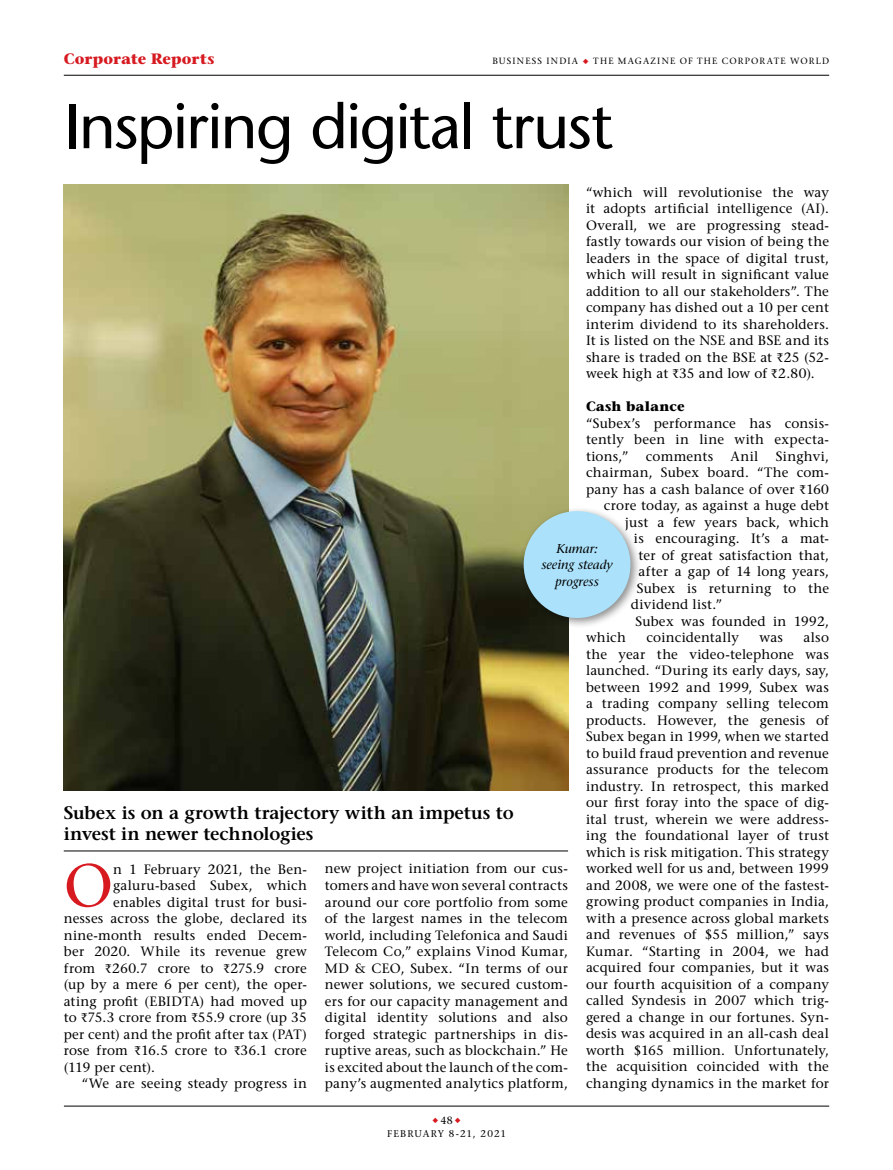
<style>
.page{position:relative;width:893px;height:1170px;background:#fff}
.page>*{position:absolute;margin:0;border:0;box-sizing:border-box;transform-origin:0 0}
.t1{font:500 63px "Stone Sans Std";letter-spacing:-.025em;color:#000}
.t2{font:500 60.6px "Stone Serif Std";color:#d71920}
.t3{font:600 18px/21px "Stone Serif Std";letter-spacing:-.005em;color:#000}
.t4{font:700 15px "Stone Serif Std";letter-spacing:.005em;color:#d71920}
.t5{font:500 13.5px/16.5px "Stone Serif Std";letter-spacing:.015em;color:#000;text-align:justify}
.t6{font:700 13.5px "Stone Serif Std";letter-spacing:.03em;color:#000}
.t7{font:italic 500 12.75px/16.5px "Stone Serif Std";color:#000;text-align:center}
.t8{font:500 10.5px "Stone Serif Std";color:#000}
.t9{font:500 9.75px "Stone Serif Std";letter-spacing:.11em;color:#000}
.t10{font:500 9px "Stone Serif Std";letter-spacing:.135em;color:#000}
.s1{color:#d71920}
.s2{font-family:"ITF Rupee";font-weight:400}
</style>
<div class="page">
<hr style="left:64px;top:75px;width:765px;height:1px;background:#000">
<hr style="left:64px;top:1105px;width:765px;height:1px;background:#000">
<img style="left:64px;top:185px;width:504px;height:606px">
<hr style="left:64px;top:850px;width:504px;height:1px;background:#000">
<div style="left:518px;top:506px;width:123px;height:123px;background:#000;opacity:.45"></div>
<div style="left:524px;top:511px;width:106px;height:107px;background:#abe1fa;border-radius:50%"></div>
<p class="t4" style="left:64px;top:49px;width:152px">Corporate Reports</p>
<p class="t10" style="left:492px;top:55px;width:338px">Business India <span class="s1">◆</span> the magazine of the corporate world</p>
<h1 class="t1" style="left:64px;top:89px;width:550px">Inspiring digital trust</h1>
<p class="t5" style="left:586px;top:184px;width:244px">“which will revolutionise the way it adopts artificial intelligence (AI).<br>Overall, we are progressing stead&shy;fastly towards our vision of being the leaders in the space of digital trust, which will result in significant value addition to all our stakeholders”. The company has dished out a 10 per cent interim dividend to its shareholders.<br>It is listed on the NSE and BSE and its share is traded on the BSE at <span class="s2">R</span>25 (52- week high at <span class="s2">R</span>35 and low of <span class="s2">R</span>2.80).</p>
<p class="t6" style="left:586px;top:398px;width:100px">Cash balance</p>
<p class="t5" style="left:586px;top:414px;width:244px">“Subex’s performance has consis&shy;tently been in line with expecta&shy;tions,”</p>
<p class="t5" style="left:646px;top:447px;width:69px">comments</p>
<p class="t5" style="left:731px;top:447px;width:29px">Anil</p>
<p class="t5" style="left:776px;top:447px;width:55px">Singhvi,</p>
<p class="t5" style="left:586px;top:464px;width:244px">chairman, Subex board. “The com-</p>
<p class="t5" style="left:586px;top:480px;width:244px">pany has a cash balance of over <span class="s2">R</span>160</p>
<p class="t5" style="left:604px;top:497px;width:227px">crore today, as against a huge debt</p>
<p class="t5" style="left:625px;top:513px;width:205px">just a few years back, which</p>
<p class="t5" style="left:634px;top:530px;width:196px">is encouraging. It’s a mat-</p>
<p class="t5" style="left:638px;top:546px;width:192px">ter of great satisfaction that,</p>
<p class="t5" style="left:638px;top:563px;width:192px">after a gap of 14 long years,</p>
<p class="t5" style="left:637px;top:579px;width:194px">Subex is returning to the</p>
<p class="t5" style="left:631px;top:596px;width:93px">dividend list.”</p>
<p class="t5" style="left:635px;top:612px;width:195px">Subex was founded in 1992,</p>
<p class="t5" style="left:586px;top:629px;width:42px">which</p>
<p class="t5" style="left:647px;top:629px;width:94px">coincidentally</p>
<p class="t5" style="left:759px;top:629px;width:25px">was</p>
<p class="t7" style="left:541px;top:540px;width:73px">Kumar: seeing steady progress</p>
<p class="t5" style="left:586px;top:629px;width:244px;text-indent:217px">also the year the video-telephone was launched. “During its early days, say, between 1992 and 1999, Subex was a trading company selling telecom products. However, the genesis of Subex began in 1999, when we started to build fraud prevention and revenue assurance products for the telecom industry. In retrospect, this marked our first foray into the space of dig&shy;ital trust, wherein we were address&shy;ing the foundational layer of trust which is risk mitigation. This strategy worked well for us and, between 1999 and 2008, we were one of the fastest&shy;growing product companies in India, with a presence across global markets and revenues of $55 million,” says Kumar. “Starting in 2004, we had acquired four companies, but it was our fourth acquisition of a company called Syndesis in 2007 which trig&shy;gered a change in our fortunes. Syn&shy;desis was acquired in an all-cash deal worth $165 million. Unfortunately, the acquisition coincided with the changing dynamics in the market for</p>
<h3 class="t3" style="left:64px;top:802px;width:451px">Subex is on a growth trajectory with an impetus to invest in newer technologies</h3>
<h2 class="t2" style="left:64px;top:849px;width:51px">O</h2>
<p class="t5" style="left:113px;top:860px;width:195px">n 1 February 2021, the Ben-</p>
<p class="t5" style="left:325px;top:860px;width:245px">new project initiation from our cus&shy;tomers and have won several contracts around our core portfolio from some of the largest names in the telecom world, including Telefonica and Saudi Telecom Co,” explains Vinod Kumar, MD &amp; CEO, Subex. “In terms of our newer solutions, we secured custom&shy;ers for our capacity management and digital identity solutions and also forged strategic partnerships in dis&shy;ruptive areas, such as blockchain.” He is excited about the launch of the com&shy;pany’s augmented analytics platform,</p>
<p class="t5" style="left:113px;top:877px;width:195px">galuru-based Subex, which</p>
<p class="t5" style="left:113px;top:893px;width:195px">enables digital trust for busi-</p>
<p class="t5" style="left:64px;top:910px;width:245px">nesses across the globe, declared its</p>
<p class="t5" style="left:64px;top:926px;width:245px">nine-month results ended Decem-</p>
<p class="t5" style="left:64px;top:943px;width:245px">ber 2020. While its revenue grew</p>
<p class="t5" style="left:64px;top:959px;width:245px">from <span class="s2">R</span>260.7 crore to <span class="s2">R</span>275.9 crore</p>
<p class="t5" style="left:64px;top:976px;width:245px">(up by a mere 6 per cent), the oper-</p>
<p class="t5" style="left:64px;top:992px;width:245px">ating profit (EBIDTA) had moved up</p>
<p class="t5" style="left:64px;top:1009px;width:245px">to <span class="s2">R</span>75.3 crore from <span class="s2">R</span>55.9 crore (up 35</p>
<p class="t5" style="left:64px;top:1025px;width:245px">per cent) and the profit after tax (PAT)</p>
<p class="t5" style="left:64px;top:1042px;width:245px">rose from <span class="s2">R</span>16.5 crore to <span class="s2">R</span>36.1 crore</p>
<p class="t5" style="left:64px;top:1058px;width:93px">(119 per cent).</p>
<p class="t5" style="left:82px;top:1075px;width:227px">“We are seeing steady progress in</p>
<p class="t8" style="left:432px;top:1113px;width:30px"><span class="s1">◆</span>48<span class="s1">◆</span></p>
<p class="t9" style="left:387px;top:1127px;width:121px">FEBRUARY 8-21, 2021</p>
</div>
